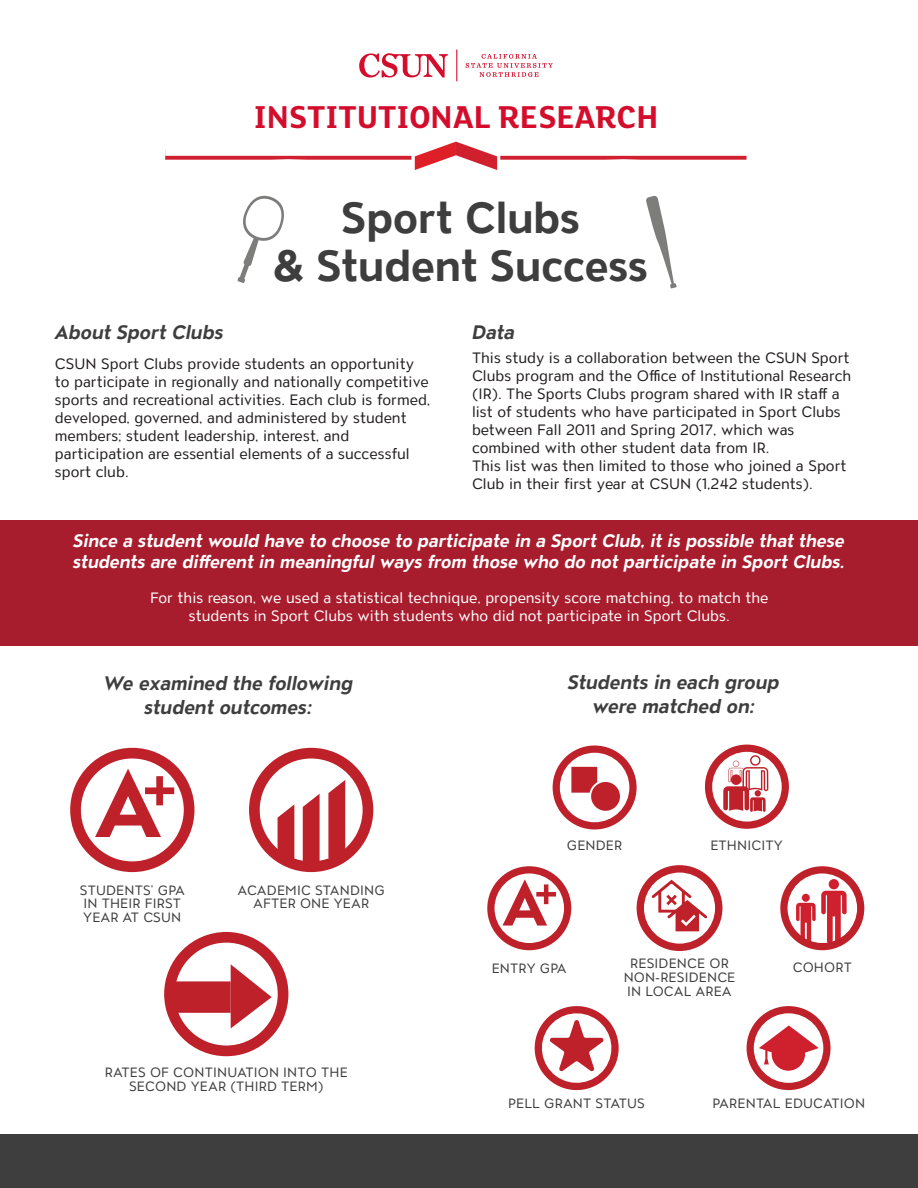
<style>
.page{position:relative;width:918px;height:1188px;background:#fff}
.page>*{position:absolute;margin:0;border:0;box-sizing:border-box;transform-origin:0 0}
.t1{font:700 43.65px "ATC Overlook";color:#3e3e3e}
.t2{font:700 34.5px "FS Lola";color:#d30d2b}
.t3{font:italic 700 19.5px/24px "ATC Overlook";color:#3e3e3e;text-align:center}
.t4{font:italic 700 18px/21px "ATC Overlook";color:#fff}
.t5{font:15px/18px "ATC Overlook";color:#231f20}
.t6{font:15px/18px "ATC Overlook";color:#fff;text-align:center}
.t7{font:13.5px/13.8px "ATC Overlook";letter-spacing:.01em;color:#3e3e3e;text-align:center}
</style>
<div class="page">
<svg style="left:553px;top:746px;width:84px;height:83px"></svg>
<svg style="left:70px;top:748px;width:124px;height:124px"></svg>
<svg style="left:249px;top:748px;width:124px;height:124px"></svg>
<svg style="left:164px;top:932px;width:124px;height:124px"></svg>
<svg style="left:780px;top:866px;width:84px;height:84px"></svg>
<svg style="left:487px;top:866px;width:84px;height:84px"></svg>
<svg style="left:747px;top:1006px;width:84px;height:84px"></svg>
<div style="left:0;top:520px;width:918px;height:126px;background:#a81d2d"></div>
<hr style="left:456px;top:50px;width:1px;height:31px;background:#d30d2b">
<svg style="left:466px;top:54px;width:87px;height:23px"></svg>
<svg style="left:359px;top:53px;width:89px;height:24px"></svg>
<svg style="left:165px;top:142px;width:582px;height:28px"></svg>
<svg style="left:637px;top:865px;width:85px;height:86px"></svg>
<svg style="left:534px;top:1006px;width:85px;height:85px"></svg>
<svg style="left:237px;top:195px;width:47px;height:88px"></svg>
<div style="left:0;top:1134px;width:918px;height:54px;background:#3e3e3e"></div>
<svg style="left:646px;top:196px;width:31px;height:93px"></svg>
<svg style="left:705px;top:745px;width:84px;height:84px"></svg>
<div style="left:731px;top:774px;width:10px;height:11px;background:#be212a;border-radius:50%"></div>
<h2 class="t2" style="left:254px;top:93px;width:406px">INSTITUTIONAL RESEARCH</h2>
<p class="t1" style="left:342px;top:193px;width:240px">Sport Clubs</p>
<p class="t1" style="left:274px;top:241px;width:376px">&amp; Student Success</p>
<p class="t3" style="left:55px;top:321px;width:170px">About Sport Clubs</p>
<p class="t5" style="left:55px;top:356px;width:377px">CSUN Sport Clubs provide students an opportunity to participate in regionally and nationally competitive sports and recreational activities. Each club is formed, developed, governed, and administered by student members; student leadership, interest, and</p>
<p class="t5" style="left:55px;top:446px;width:356px">participation are essential elements of a successful sport club.</p>
<p class="t3" style="left:472px;top:321px;width:44px">Data</p>
<p class="t5" style="left:472px;top:350px;width:381px">This study is a collaboration between the CSUN Sport Clubs program and the Office of Institutional Research (IR). The Sports Clubs program shared with IR staff a list of students who have participated in Sport Clubs between Fall 2011 and Spring 2017, which was</p>
<p class="t5" style="left:472px;top:440px;width:299px">combined with other student data from IR.</p>
<p class="t5" style="left:472px;top:458px;width:376px">This list was then limited to those who joined a Sport<br>Club in their first year at CSUN (1,242 students).</p>
<p class="t4" style="left:73px;top:531px;width:773px">Since a student would have to choose to participate in a Sport Club, it is possible that these students are different in meaningful ways from those who do not participate in Sport Clubs.</p>
<p class="t6" style="left:150px;top:590px;width:620px">For this reason, we used a statistical technique, propensity score matching, to match the students in Sport Clubs with students who did not participate in Sport Clubs.</p>
<p class="t3" style="left:103px;top:672px;width:251px">We examined the following student outcomes:</p>
<p class="t7" style="left:80px;top:884px;width:107px;text-align:left">STUDENTS’ GPA<br>IN THEIR FIRST<br>YEAR AT CSUN</p>
<p class="t7" style="left:238px;top:884px;width:149px">ACADEMIC STANDING<br>AFTER ONE YEAR</p>
<p class="t7" style="left:105px;top:1066px;width:244px">RATES OF CONTINUATION INTO THE<br>SECOND YEAR (THIRD TERM)</p>
<p class="t3" style="left:568px;top:671px;width:213px">Students in each group were matched on:</p>
<p class="t7" style="left:567px;top:839px;width:57px">GENDER</p>
<p class="t7" style="left:710px;top:839px;width:74px">ETHNICITY</p>
<p class="t7" style="left:630px;top:958px;width:100px">RESIDENCE OR</p>
<p class="t7" style="left:624px;top:971px;width:113px">NON-RESIDENCE</p>
<p class="t7" style="left:627px;top:985px;width:106px">IN LOCAL AREA</p>
<p class="t7" style="left:492px;top:962px;width:77px">ENTRY GPA</p>
<p class="t7" style="left:793px;top:961px;width:61px">COHORT</p>
<p class="t7" style="left:508px;top:1097px;width:138px">PELL GRANT STATUS</p>
<p class="t7" style="left:713px;top:1097px;width:154px">PARENTAL EDUCATION</p>
</div>
